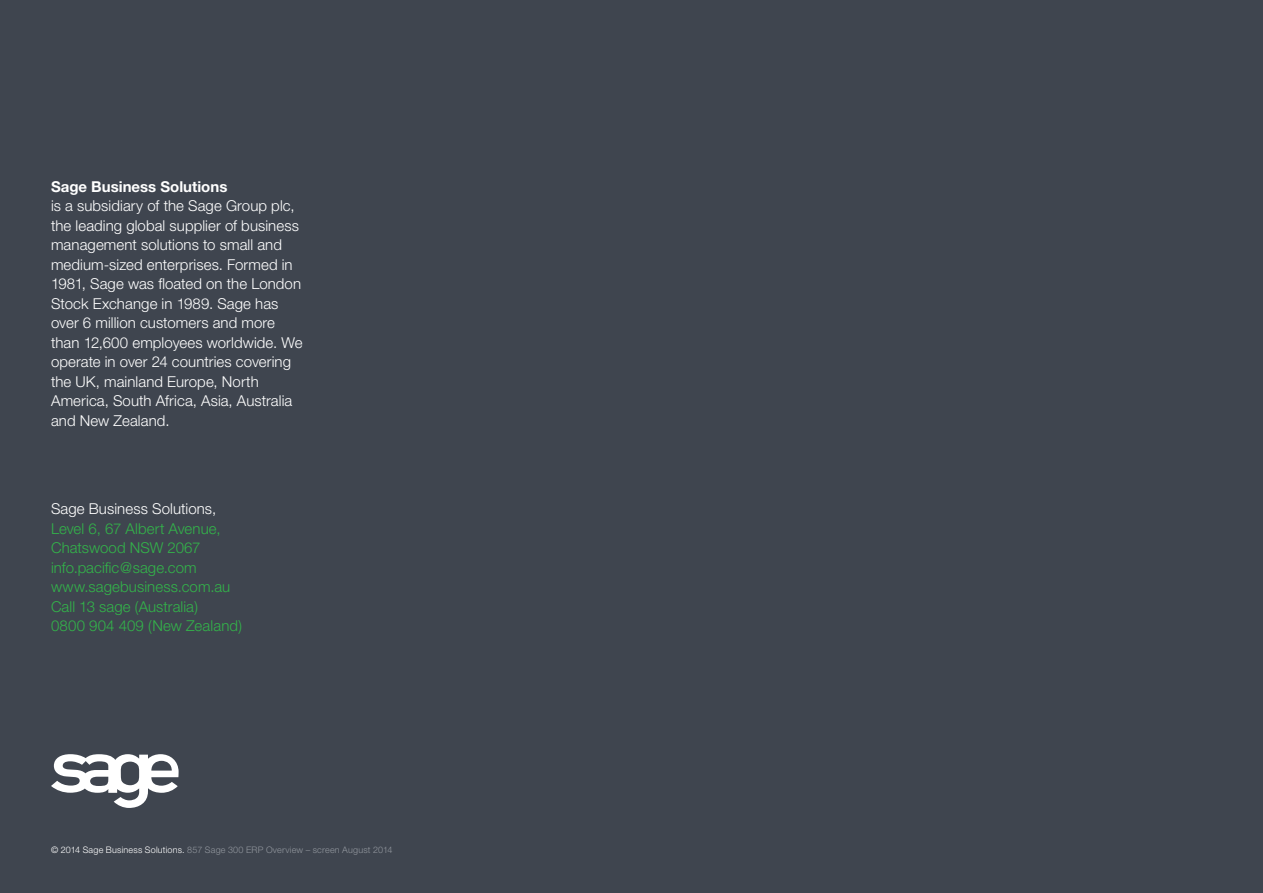
<style>
.page{position:relative;width:1263px;height:893px;background:#3f454f}
.page>*{position:absolute;margin:0;border:0;box-sizing:border-box;transform-origin:0 0}
.t1{font:300 15px/19.5px "Helvetica Neue";letter-spacing:.005em;color:#fff}
.t2{font:300 15px/19.5px "Helvetica Neue";letter-spacing:.005em;color:#33b44a}
.t3{font:700 15px "Helvetica Neue";color:#fff}
.t4{font:300 9px "Helvetica Neue";letter-spacing:.025em;color:#91969d}
.s1{color:#fff}
</style>
<div class="page">
<svg style="left:51px;top:754px;width:128px;height:54px"></svg>
<p class="t3" style="left:51px;top:177px;width:178px">Sage Business Solutions</p>
<p class="t1" style="left:51px;top:196px;width:253px">is a subsidiary of the Sage Group plc, the leading global supplier of business management solutions to small and medium-sized enterprises. Formed in 1981, Sage was floated on the London Stock Exchange in 1989. Sage has over 6 million customers and more than 12,600 employees worldwide. We operate in over 24 countries covering the UK, mainland Europe, North America, South Africa, Asia, Australia and New Zealand.</p>
<p class="t1" style="left:51px;top:499px;width:167px">Sage Business Solutions,</p>
<p class="t2" style="left:51px;top:518px;width:193px">Level 6, 67 Albert Avenue,<br>Chatswood NSW 2067 info.pacific@sage.com www.sagebusiness.com.au<br>Call 13 sage (Australia)<br>0800 904 409 (New Zealand)</p>
<p class="t4" style="left:51px;top:845px;width:343px"><span class="s1">© 2014 Sage Business Solutions.</span> 857 Sage 300 ERP Overview – screen August 2014</p>
</div>
